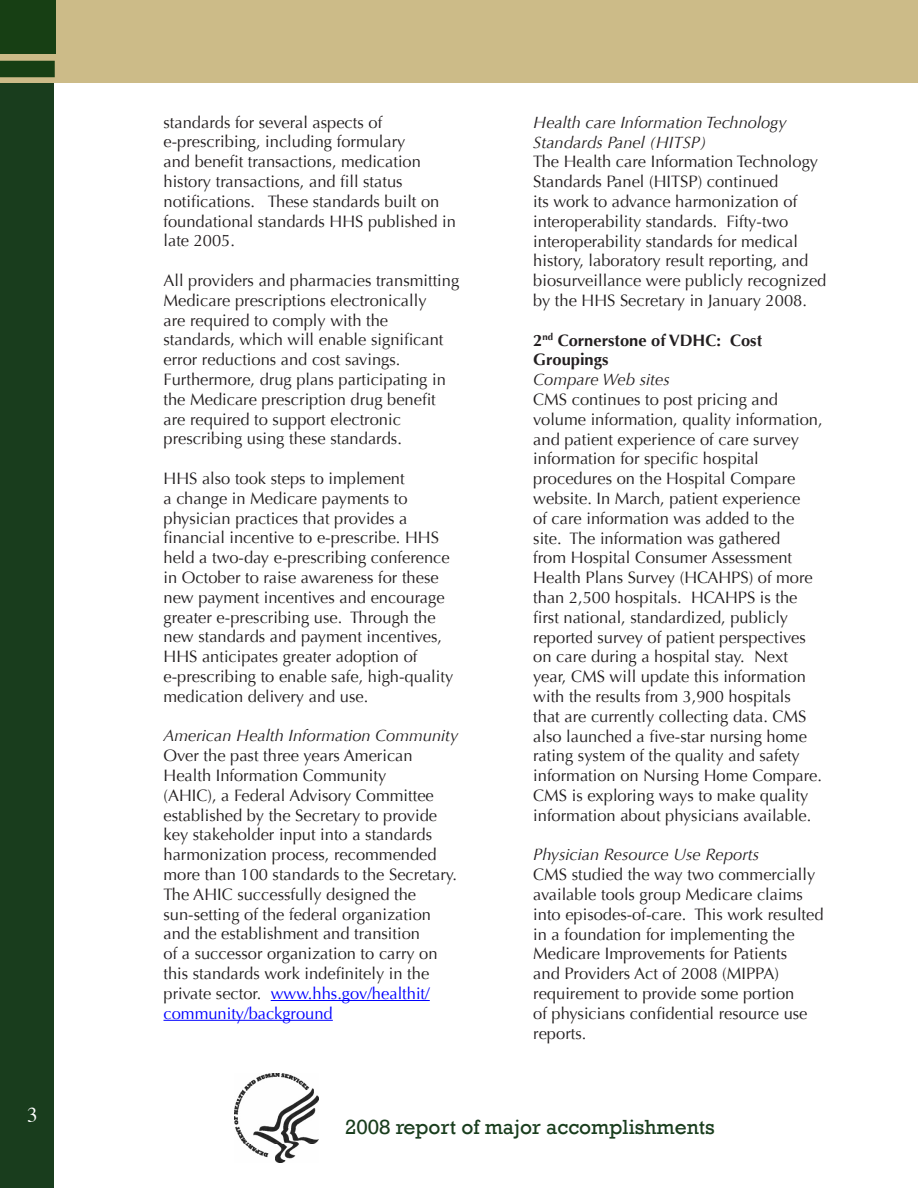
<style>
.page{position:relative;width:918px;height:1188px;background:#fff}
.page>*{position:absolute;margin:0;border:0;box-sizing:border-box;transform-origin:0 0}
.t1{font:21px "Rockwell";color:#193d1d}
.t2{font:21px "Times";color:#fff}
.t3{font:16.5px/19.8px "Optima";color:#231f20}
.Accomplishments_Titl{font:700 16.5px/19.8px "Optima";color:#231f20}
.s1{font-style:italic}
.s2{color:#00f}
</style>
<div class="page">
<img style="left:234px;top:1073px;width:84px;height:89px">
<div style="left:0;top:0;width:918px;height:83px;background:#cb8"></div>
<div style="left:0;top:0;width:56px;height:54px;background:#173f14"></div>
<div style="left:0;top:83px;width:54px;height:1105px;background:#193d1d"></div>
<svg style="left:0;top:61px;width:55px;height:16px"></svg>
<hr style="left:271px;top:1000px;width:159px;height:1px;background:#00f">
<hr style="left:164px;top:1020px;width:169px;height:1px;background:#00f">
<p class="t2" style="left:27px;top:1095px;width:12px">3</p>
<p class="t3" style="left:164px;top:112px;width:294px">standards for several aspects of e-prescribing, including formulary<br>and benefit transactions, medication history transactions, and fill status notifications. These standards built on foundational standards HHS published in late 2005.</p>
<p class="t3" style="left:164px;top:271px;width:297px">All providers and pharmacies transmitting Medicare prescriptions electronically<br>are required to comply with the standards, which will enable significant error reductions and cost savings.<br>Furthermore, drug plans participating in the Medicare prescription drug benefit are required to support electronic prescribing using these standards.</p>
<p class="t3" style="left:164px;top:469px;width:291px">HHS also took steps to implement<br>a change in Medicare payments to physician practices that provides a financial incentive to e-prescribe. HHS held a two-day e-prescribing conference in October to raise awareness for these new payment incentives and encourage greater e-prescribing use. Through the new standards and payment incentives, HHS anticipates greater adoption of e-prescribing to enable safe, high-quality medication delivery and use.</p>
<p class="t3" style="left:164px;top:726px;width:296px"><span class="s1">American Health Information Community </span>Over the past three years American Health Information Community<br>(AHIC), a Federal Advisory Committee established by the Secretary to provide key stakeholder input into a standards harmonization process, recommended more than 100 standards to the Secretary.<br>The AHIC successfully designed the sun-setting of the federal organization and the establishment and transition<br>of a successor organization to carry on this standards work indefinitely in the private sector. <span class="s2">www.hhs.gov/healthit/ community/background</span></p>
<p class="t3" style="left:533px;top:112px;width:295px"><span class="s1">Health care Information Technology Standards Panel (HITSP)<br></span>The Health care Information Technology Standards Panel (HITSP) continued<br>its work to advance harmonization of interoperability standards. Fifty-two interoperability standards for medical history, laboratory result reporting, and biosurveillance were publicly recognized by the HHS Secretary in January 2008.</p>
<p class="Accomplishments_Titl" style="left:533px;top:330px;width:230px">2<sup>nd</sup> Cornerstone of VDHC: Cost<br>Groupings</p>
<p class="t3" style="left:533px;top:370px;width:291px"><span class="s1">Compare Web sites<br></span>CMS continues to post pricing and volume information, quality information, and patient experience of care survey information for specific hospital procedures on the Hospital Compare website. In March, patient experience<br>of care information was added to the site. The information was gathered<br>from Hospital Consumer Assessment Health Plans Survey (HCAHPS) of more than 2,500 hospitals. HCAHPS is the first national, standardized, publicly reported survey of patient perspectives on care during a hospital stay. Next year, CMS will update this information with the results from 3,900 hospitals<br>that are currently collecting data. CMS also launched a five-star nursing home rating system of the quality and safety information on Nursing Home Compare.<br>CMS is exploring ways to make quality information about physicians available.</p>
<p class="t3" style="left:533px;top:845px;width:292px"><span class="s1">Physician Resource Use Reports<br></span>CMS studied the way two commercially available tools group Medicare claims into episodes-of-care. This work resulted in a foundation for implementing the Medicare Improvements for Patients<br>and Providers Act of 2008 (MIPPA) requirement to provide some portion<br>of physicians confidential resource use reports.</p>
<p class="t1" style="left:345px;top:1114px;width:371px">2008 report of major accomplishments</p>
</div>
